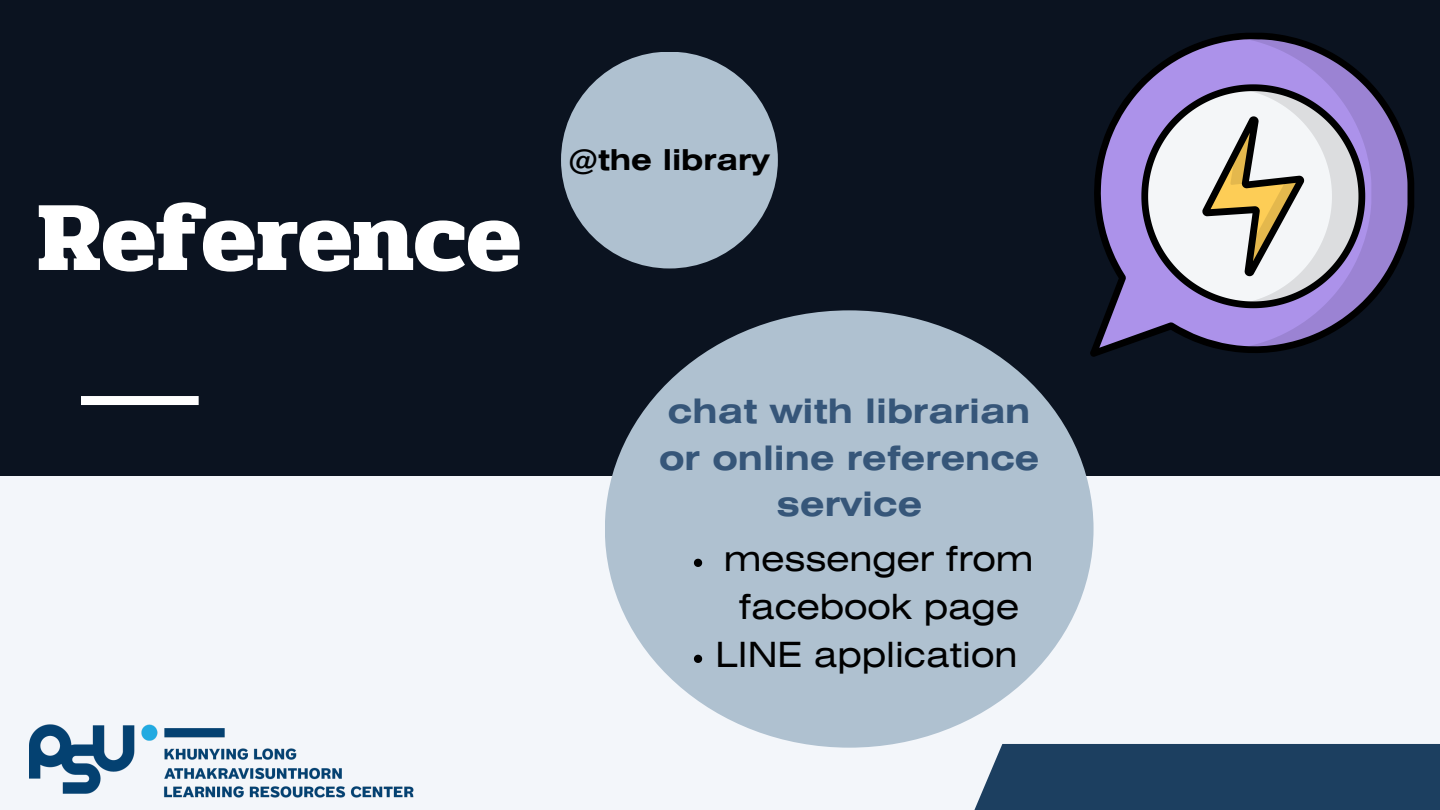
<style>
.page{position:relative;width:1440px;height:810px;background:#f3f6fa}
.page>*{position:absolute;margin:0;border:0;box-sizing:border-box;transform-origin:0 0}
.t1{font:700 100px "Pridi";color:#fff}
.t2{font:34.7px/48px "Helios Ext";color:#000;text-align:center}
.t3{font:700 33.7px/46.5px "Helios Ext";color:#365679;text-align:center}
.t4{font:700 28.7px "Helios Ext";color:#000}
</style>
<div class="page">
<div style="left:0;top:0;width:1439px;height:475px;background:#0b1320"></div>
<div style="left:81px;top:396px;width:118px;height:9px;background:#fff"></div>
<div style="left:561px;top:52px;width:217px;height:216px;background:#afc1d0;border-radius:50%"></div>
<div style="left:974px;top:744px;width:466px;height:66px;background:#1c3f60"></div>
<img style="left:29px;top:724px;width:385px;height:74px">
<svg style="left:1090px;top:33px;width:324px;height:324px"></svg>
<svg style="left:1141px;top:84px;width:224px;height:224px;background:#b5acd1"></svg>
<svg style="left:1202px;top:88px;width:160px;height:217px;background:#c1bcbe"></svg>
<div style="left:605px;top:310px;width:488px;height:438px;background:#afc1d0;border-radius:50%"></div>
<svg style="left:694px;top:559px;width:8px;height:8px"></svg>
<svg style="left:694px;top:655px;width:8px;height:8px"></svg>
<p class="t1" style="left:37px;top:160px;width:485px">Reference</p>
<p class="t4" style="left:569px;top:149px;width:203px">@the library</p>
<h2 class="t3" style="left:659px;top:391px;width:382px">chat with librarian or online reference service</h2>
<p class="t2" style="left:724px;top:537px;width:311px">messenger from facebook page</p>
<p class="t2" style="left:715px;top:633px;width:304px">LINE application</p>
</div>
